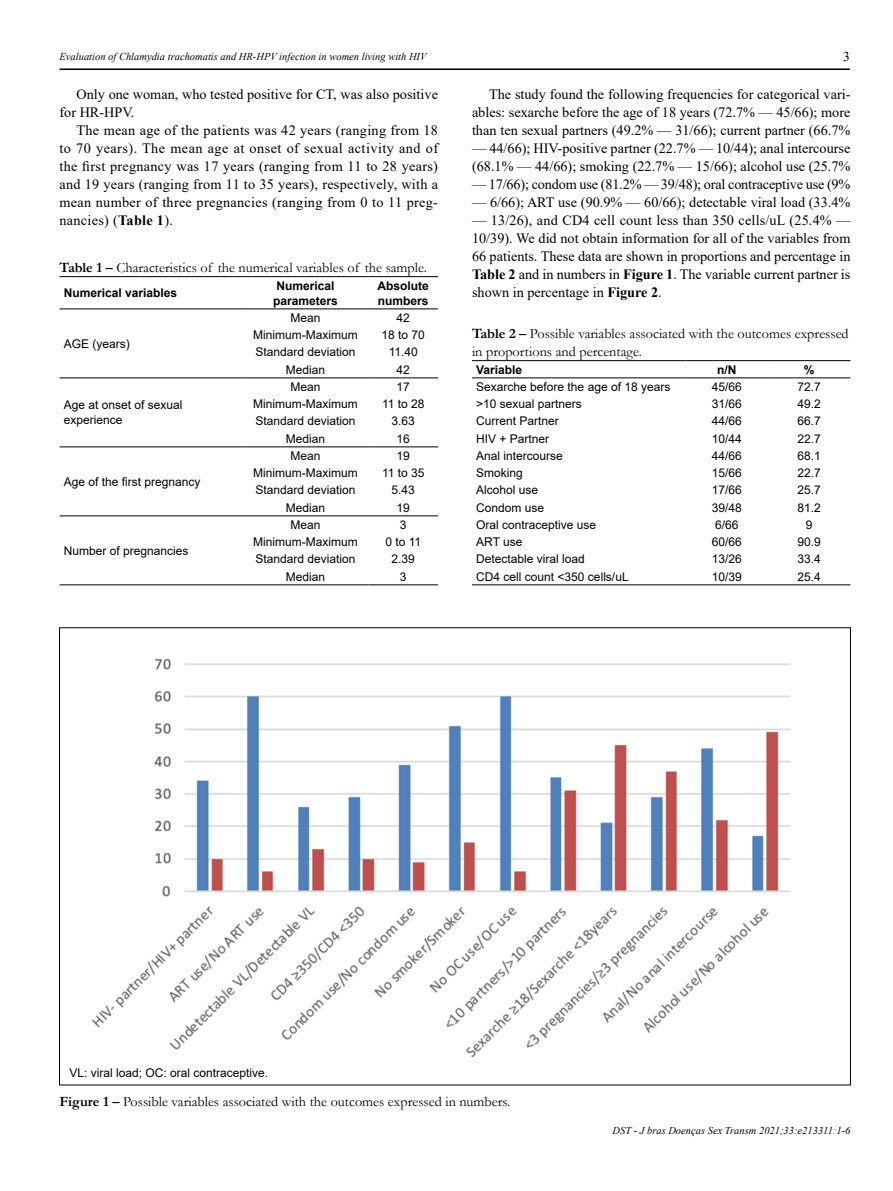
<style>
.page{position:relative;width:893px;height:1191px;background:#fff}
.page>*{position:absolute;margin:0;border:0;box-sizing:border-box;transform-origin:0 0}
.t1{font:14.25px/18px "Times New Roman";color:#000;text-align:justify}
.t2{font:14.25px/18px "Garamond";color:#000}
.t3{font:13.5px "Times New Roman";color:#000}
.t4{font:12px/15px "Arial";color:#000}
.t5{font:700 12px/15px "Arial";color:#000}
.t6{font:italic 10.5px "Times New Roman";color:#000}
.s1{font-weight:700}
.s2{color:#f00}
</style>
<div class="page">
<hr style="left:60px;top:68px;width:790px;height:2px;background:#000">
<hr style="left:60px;top:276px;width:182px;height:1px;background:#000">
<hr style="left:242px;top:276px;width:127px;height:1px;background:#000">
<hr style="left:369px;top:276px;width:69px;height:1px;background:#000">
<hr style="left:60px;top:308px;width:182px;height:1px;background:#000">
<hr style="left:242px;top:308px;width:127px;height:1px;background:#000">
<hr style="left:369px;top:308px;width:69px;height:1px;background:#000">
<hr style="left:242px;top:584px;width:127px;height:1px;background:#000">
<hr style="left:369px;top:584px;width:69px;height:1px;background:#000">
<hr style="left:60px;top:584px;width:182px;height:1px;background:#000">
<hr style="left:60px;top:377px;width:182px;height:1px;background:#000">
<hr style="left:242px;top:377px;width:127px;height:1px;background:#000">
<hr style="left:369px;top:377px;width:69px;height:1px;background:#000">
<hr style="left:60px;top:515px;width:182px;height:1px;background:#000">
<hr style="left:242px;top:515px;width:127px;height:1px;background:#000">
<hr style="left:369px;top:515px;width:69px;height:1px;background:#000">
<hr style="left:60px;top:446px;width:182px;height:1px;background:#000">
<hr style="left:242px;top:446px;width:127px;height:1px;background:#000">
<hr style="left:369px;top:446px;width:69px;height:1px;background:#000">
<hr style="left:472px;top:360px;width:213px;height:1px;background:#000">
<hr style="left:685px;top:360px;width:83px;height:1px;background:#000">
<hr style="left:768px;top:360px;width:82px;height:1px;background:#000">
<hr style="left:472px;top:377px;width:213px;height:1px;background:#000">
<hr style="left:685px;top:377px;width:83px;height:1px;background:#000">
<hr style="left:768px;top:377px;width:82px;height:1px;background:#000">
<hr style="left:472px;top:584px;width:213px;height:1px;background:#000">
<hr style="left:685px;top:584px;width:83px;height:1px;background:#000">
<hr style="left:768px;top:584px;width:82px;height:1px;background:#000">
<img style="left:91px;top:658px;width:700px;height:400px">
<p class="t6" style="left:60px;top:49px;width:368px">Evaluation of Chlamydia trachomatis and HR-HPV infection in women living with HIV</p>
<p class="t3" style="left:843px;top:47px;width:8px">3</p>
<p class="t1" style="left:60px;top:85px;width:380px;text-indent:17px">Only one woman, who tested positive for CT, was also positive for HR-HPV.</p>
<p class="t1" style="left:60px;top:121px;width:380px;text-indent:17px">The mean age of the patients was 42 years (ranging from 18 to 70 years). The mean age at onset of sexual activity and of the first pregnancy was 17 years (ranging from 11 to 28 years) and 19 years (ranging from 11 to 35 years), respectively, with a mean number of three pregnancies (ranging from 0 to 11 preg&shy;nancies) (<span class="s1">Table 1</span>).</p>
<p class="t2" style="left:60px;top:258px;width:369px"><span class="s1">Table 1 –</span> Characteristics of the numerical variables of the sample.</p>
<p class="t5" style="left:64px;top:285px;width:115px">Numerical variables</p>
<p class="t5" style="left:273px;top:278px;width:66px">Numerical parameters</p>
<p class="t5" style="left:378px;top:278px;width:53px">Absolute numbers</p>
<p class="t4" style="left:64px;top:336px;width:68px">AGE (years)</p>
<p class="t4" style="left:290px;top:310px;width:32px">Mean</p>
<p class="t4" style="left:397px;top:310px;width:15px">42</p>
<p class="t4" style="left:253px;top:327px;width:106px">Minimum-Maximum</p>
<p class="t4" style="left:382px;top:327px;width:45px">18 to 70</p>
<p class="t4" style="left:255px;top:344px;width:102px">Standard deviation</p>
<p class="t4" style="left:389px;top:344px;width:31px">11.40</p>
<p class="t4" style="left:286px;top:362px;width:41px">Median</p>
<p class="t4" style="left:397px;top:362px;width:15px">42</p>
<p class="t4" style="left:64px;top:397px;width:120px">Age at onset of sexual experience</p>
<p class="t4" style="left:64px;top:474px;width:138px">Age of the first pregnancy</p>
<p class="t4" style="left:64px;top:543px;width:126px">Number of pregnancies</p>
<p class="t4" style="left:290px;top:379px;width:32px">Mean</p>
<p class="t4" style="left:397px;top:379px;width:15px">17</p>
<p class="t4" style="left:253px;top:396px;width:106px">Minimum-Maximum</p>
<p class="t4" style="left:382px;top:396px;width:44px">11 to 28</p>
<p class="t4" style="left:255px;top:413px;width:102px">Standard deviation</p>
<p class="t4" style="left:392px;top:413px;width:25px">3.63</p>
<p class="t4" style="left:286px;top:431px;width:41px">Median</p>
<p class="t4" style="left:397px;top:431px;width:15px">16</p>
<p class="t4" style="left:290px;top:448px;width:32px">Mean</p>
<p class="t4" style="left:397px;top:448px;width:15px">19</p>
<p class="t4" style="left:253px;top:465px;width:106px">Minimum-Maximum</p>
<p class="t4" style="left:382px;top:465px;width:44px">11 to 35</p>
<p class="t4" style="left:255px;top:482px;width:102px">Standard deviation</p>
<p class="t4" style="left:392px;top:482px;width:25px">5.43</p>
<p class="t4" style="left:286px;top:500px;width:41px">Median</p>
<p class="t4" style="left:397px;top:500px;width:15px">19</p>
<p class="t4" style="left:290px;top:517px;width:32px">Mean</p>
<p class="t4" style="left:400px;top:517px;width:8px">3</p>
<p class="t4" style="left:253px;top:534px;width:106px">Minimum-Maximum</p>
<p class="t4" style="left:385px;top:534px;width:37px">0 to 11</p>
<p class="t4" style="left:255px;top:551px;width:102px">Standard deviation</p>
<p class="t4" style="left:392px;top:551px;width:25px">2.39</p>
<p class="t4" style="left:286px;top:569px;width:41px">Median</p>
<p class="t4" style="left:400px;top:569px;width:8px">3</p>
<p class="t1" style="left:472px;top:85px;width:380px;text-indent:17px">The study found the following frequencies for categorical vari&shy;ables: sexarche before the age of 18 years (72.7% — 45/66); more than ten sexual partners (49.2% — 31/66); current partner (66.7%</p>
<p class="t1" style="left:472px;top:139px;width:380px">— 44/66); HIV-positive partner (22.7% — 10/44); anal intercourse (68.1% — 44/66); smoking (22.7% — 15/66); alcohol use (25.7%</p>
<p class="t1" style="left:472px;top:175px;width:380px">— 17/66); condom use (81.2% — 39/48); oral contraceptive use (9%</p>
<p class="t1" style="left:472px;top:193px;width:380px">— 6/66); ART use (90.9% — 60/66); detectable viral load (33.4%</p>
<p class="t1" style="left:472px;top:211px;width:380px">— 13/26), and CD4 cell count less than 350 cells/uL (25.4% — 10/39). We did not obtain information for all of the variables from 66 patients. These data are shown in proportions and percentage in <span class="s1">Table 2</span> and in numbers in <span class="s1">Figure 1</span>. The variable current partner is shown in percentage in <span class="s1">Figure 2</span>.</p>
<p class="t2" style="left:472px;top:324px;width:378px"><span class="s1">Table 2 –</span> Possible variables associated with the outcomes expressed in proportions and percentage.</p>
<p class="t5" style="left:476px;top:362px;width:48px">Variable</p>
<p class="t5" style="left:717px;top:362px;width:21px">n/N</p>
<p class="t5" style="left:804px;top:362px;width:12px">%</p>
<p class="t4" style="left:476px;top:379px;width:196px">Sexarche before the age of 18 years</p>
<p class="t4" style="left:712px;top:379px;width:32px">45/66</p>
<p class="t4" style="left:797px;top:379px;width:25px">72.7</p>
<p class="t4" style="left:476px;top:396px;width:107px">&gt;10 sexual partners</p>
<p class="t4" style="left:712px;top:396px;width:32px">31/66</p>
<p class="t4" style="left:797px;top:396px;width:25px">49.2</p>
<p class="t4" style="left:476px;top:413px;width:84px">Current Partner</p>
<p class="t4" style="left:712px;top:413px;width:32px">44/66</p>
<p class="t4" style="left:797px;top:413px;width:25px">66.7</p>
<p class="t4" style="left:476px;top:431px;width:75px">HIV + Partner</p>
<p class="t4" style="left:712px;top:431px;width:32px">10/44</p>
<p class="t4" style="left:797px;top:431px;width:25px">22.7</p>
<p class="t4" style="left:476px;top:448px;width:88px">Anal intercourse</p>
<p class="t4" style="left:712px;top:448px;width:32px">44/66</p>
<p class="t4" style="left:797px;top:448px;width:25px">68.1</p>
<p class="t4" style="left:476px;top:465px;width:48px">Smoking</p>
<p class="t4" style="left:712px;top:465px;width:32px">15/66</p>
<p class="t4" style="left:797px;top:465px;width:25px">22.7</p>
<p class="t4" style="left:476px;top:482px;width:64px">Alcohol use</p>
<p class="t4" style="left:712px;top:482px;width:32px">17/66</p>
<p class="t4" style="left:797px;top:482px;width:25px">25.7</p>
<p class="t4" style="left:476px;top:500px;width:70px">Condom use</p>
<p class="t4" style="left:712px;top:500px;width:32px">39/48</p>
<p class="t4" style="left:797px;top:500px;width:25px">81.2</p>
<p class="t4" style="left:476px;top:517px;width:122px">Oral contraceptive use</p>
<p class="t4" style="left:715px;top:517px;width:25px">6/66</p>
<p class="t4" style="left:806px;top:517px;width:8px">9</p>
<p class="t4" style="left:476px;top:534px;width:48px">ART use</p>
<p class="t4" style="left:712px;top:534px;width:32px">60/66</p>
<p class="t4" style="left:797px;top:534px;width:25px">90.9</p>
<p class="t4" style="left:476px;top:551px;width:110px">Detectable viral load</p>
<p class="t4" style="left:712px;top:551px;width:32px">13/26</p>
<p class="t4" style="left:797px;top:551px;width:25px">33.4</p>
<p class="t4" style="left:476px;top:569px;width:154px">CD4 cell count &lt;350 cells/uL</p>
<p class="t4" style="left:712px;top:569px;width:32px">10/39</p>
<p class="t4" style="left:797px;top:569px;width:25px">25.4</p>
<p class="t4" style="left:69px;top:1065px;width:200px">VL: viral load; OC: oral contraceptive.</p>
<p class="t2" style="left:60px;top:1092px;width:452px"><span class="s1">Figure 1 –</span> Possible variables associated with the outcomes expressed in numbers.</p>
<p class="t6" style="left:613px;top:1123px;width:239px">DST - J bras Doenças Sex Transm 2021;33:e213311<span class="s2">:</span>1-6</p>
</div>
